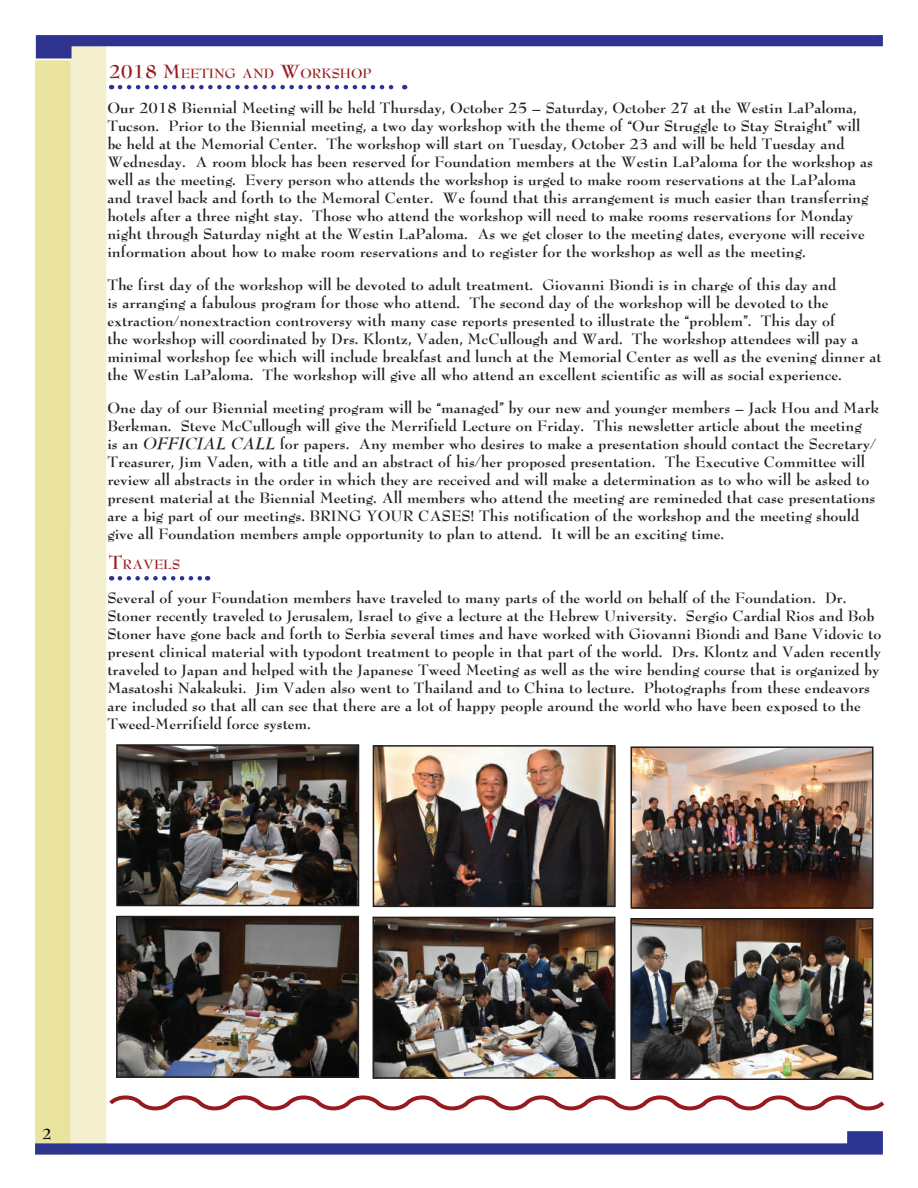
<style>
.page{position:relative;width:918px;height:1188px;background:#fff}
.page>*{position:absolute;margin:0;border:0;box-sizing:border-box;transform-origin:0 0}
.t1{font:700 16.5px/18px "Metro";color:#231f20}
.t2{font:700 16.5px "Metro";color:#000}
.t3{font:700 14.7px "Metro";color:#981a1e}
.s1{font-size:21px}
.s2{font-style:italic;font-size:18px}
</style>
<div class="page">
<div style="left:35px;top:60px;width:36px;height:1095px;background:#eae29f"></div>
<div style="left:71px;top:39px;width:35px;height:1107px;background:#f4f0cf"></div>
<svg style="left:35px;top:1131px;width:848px;height:24px"></svg>
<svg style="left:36px;top:35px;width:847px;height:24px"></svg>
<svg style="left:106px;top:1090px;width:779px;height:26px"></svg>
<svg style="left:120px;top:85px;width:285px;height:4px"></svg>
<svg style="left:120px;top:576px;width:88px;height:4px"></svg>
<img style="left:119px;top:747px;width:237px;height:156px">
<div style="left:116px;top:744px;width:243px;height:162px;border:2px solid #231f20"></div>
<img style="left:376px;top:748px;width:237px;height:156px">
<div style="left:373px;top:745px;width:243px;height:162px;border:2px solid #231f20"></div>
<img style="left:634px;top:749px;width:237px;height:156px">
<div style="left:631px;top:746px;width:243px;height:162px;border:2px solid #231f20"></div>
<img style="left:119px;top:919px;width:237px;height:156px">
<div style="left:116px;top:916px;width:243px;height:162px;border:2px solid #231f20"></div>
<img style="left:376px;top:920px;width:237px;height:156px">
<div style="left:373px;top:917px;width:243px;height:162px;border:2px solid #231f20"></div>
<img style="left:633px;top:921px;width:237px;height:156px">
<div style="left:630px;top:918px;width:243px;height:162px;border:2px solid #231f20"></div>
<p class="t3" style="left:109px;top:64px;width:264px"><span class="s1">2018 M</span>EETING AND <span class="s1">W</span>ORKSHOP</p>
<p class="t1" style="left:107px;top:98px;width:767px">Our 2018 Biennial Meeting will be held Thursday, October 25 – Saturday, October 27 at the Westin LaPaloma, Tucson. Prior to the Biennial meeting, a two day workshop with the theme of “Our Struggle to Stay Straight” will be held at the Memorial Center. The workshop will start on Tuesday, October 23 and will be held Tuesday and Wednesday. A room block has been reserved for Foundation members at the Westin LaPaloma for the workshop as well as the meeting. Every person who attends the workshop is urged to make room reservations at the LaPaloma and travel back and forth to the Memoral Center. We found that this arrangement is much easier than transferring hotels after a three night stay. Those who attend the workshop will need to make rooms reservations for Monday night through Saturday night at the Westin LaPaloma. As we get closer to the meeting dates, everyone will receive information about how to make room reservations and to register for the workshop as well as the meeting.</p>
<p class="t1" style="left:107px;top:275px;width:776px">The first day of the workshop will be devoted to adult treatment. Giovanni Biondi is in charge of this day and<br>is arranging a fabulous program for those who attend. The second day of the workshop will be devoted to the extraction/nonextraction controversy with many case reports presented to illustrate the “problem”. This day of<br>the workshop will coordinated by Drs. Klontz, Vaden, McCullough and Ward. The workshop attendees will pay a minimal workshop fee which will include breakfast and lunch at the Memorial Center as well as the evening dinner at the Westin LaPaloma. The workshop will give all who attend an excellent scientific as will as social experience.</p>
<p class="t1" style="left:107px;top:398px;width:773px">One day of our Biennial meeting program will be “managed” by our new and younger members – Jack Hou and Mark Berkman. Steve McCullough will give the Merrifield Lecture on Friday. This newsletter article about the meeting<br>is an <span class="s2">OFFICIAL CALL</span> for papers. Any member who desires to make a presentation should contact the Secretary/ Treasurer, Jim Vaden, with a title and an abstract of his/her proposed presentation. The Executive Committee will review all abstracts in the order in which they are received and will make a determination as to who will be asked to present material at the Biennial Meeting. All members who attend the meeting are remineded that case presentations are a big part of our meetings. Bring</p>
<p class="t1" style="left:107px;top:506px;width:753px;text-indent:363px">! This notification of the workshop and the meeting should give all Foundation members ample opportunity to plan to attend. It will be an exciting time.</p>
<p class="t3" style="left:109px;top:555px;width:73px"><span class="s1">T</span>RAVELS</p>
<p class="t1" style="left:107px;top:588px;width:775px">Several of your Foundation members have traveled to many parts of the world on behalf of the Foundation. Dr.<br>Stoner recently traveled to Jerusalem, Israel to give a lecture at the Hebrew University. Sergio Cardial Rios and Bob Stoner have gone back and forth to Serbia several times and have worked with Giovanni Biondi and Bane Vidovic to present clinical material with typodont treatment to people in that part of the world. Drs. Klontz and Vaden recently traveled to Japan and helped with the Japanese Tweed Meeting as well as the wire bending course that is organized by Masatoshi Nakakuki. Jim Vaden also went to Thailand and to China to lecture. Photographs from these endeavors are included so that all can see that there are a lot of happy people around the world who have been exposed to the Tweed-Merrifield force system.</p>
<p class="t1" style="left:366px;top:506px;width:13px">your</p>
<p class="t1" style="left:418px;top:506px;width:12px">cases</p>
<p class="t2" style="left:42px;top:1123px;width:11px">2</p>
</div>
